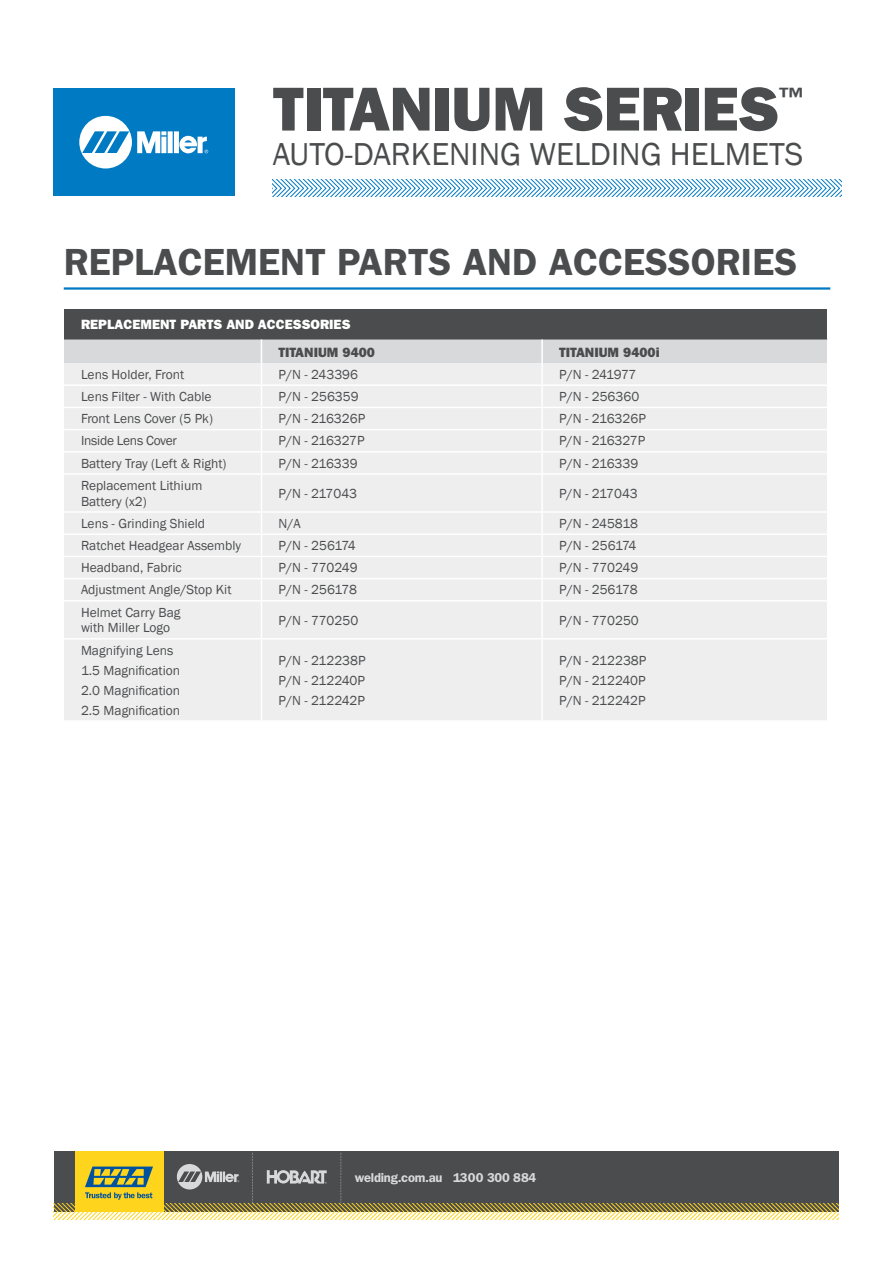
<style>
.page{position:relative;width:893px;height:1263px;background:#fff}
.page>*{position:absolute;margin:0;border:0;box-sizing:border-box;transform-origin:0 0}
.t1{font:800 62.4px "Franklin Gothic";letter-spacing:-.01em;color:#4b4c4d}
.t2{font:600 37.95px "Franklin Gothic";color:#4b4c4d}
.t3{font:32.55px "Franklin Gothic";color:#4b4c4d}
.t4{font:800 23.7px "Franklin Gothic";color:#4b4c4d}
.t5{font:13.5px/20px "Franklin Gothic";color:#4b4c4d}
.t6{font:800 13.5px "Franklin Gothic";color:#fff}
.t7{font:800 13.5px "Franklin Gothic";color:#4b4c4d}
.t8{font:13.5px "Franklin Gothic";letter-spacing:-.02em;color:#4b4c4d}
.t9{font:600 12.9px "Franklin Gothic";letter-spacing:-.02em;color:#d8d9db}
</style>
<div class="page">
<svg style="left:273px;top:180px;width:568px;height:16px"></svg>
<div style="left:53px;top:88px;width:181px;height:108px;background:#007ac2"></div>
<svg style="left:79px;top:116px;width:129px;height:53px"></svg>
<hr style="left:64px;top:287px;width:766px;height:3px;background:#007ac2">
<div style="left:64px;top:309px;width:764px;height:31px;background:#4b4c4d"></div>
<div style="left:64px;top:475px;width:763px;height:245px;background:#eeeeef"></div>
<svg style="left:64px;top:340px;width:763px;height:133px;background:#eaeaeb"></svg>
<hr style="left:261px;top:475px;width:1px;height:36px;background:#fff">
<hr style="left:541px;top:475px;width:2px;height:36px;background:#fff">
<hr style="left:541px;top:513px;width:2px;height:20px;background:#fff">
<hr style="left:541px;top:535px;width:2px;height:21px;background:#fff">
<hr style="left:541px;top:557px;width:2px;height:21px;background:#fff">
<svg style="left:261px;top:513px;width:1px;height:87px"></svg>
<hr style="left:541px;top:579px;width:2px;height:21px;background:#fff">
<hr style="left:261px;top:602px;width:1px;height:36px;background:#fff">
<hr style="left:541px;top:602px;width:2px;height:36px;background:#fff">
<hr style="left:261px;top:640px;width:1px;height:80px;background:#fff">
<hr style="left:541px;top:640px;width:2px;height:80px;background:#fff">
<hr style="left:64px;top:384px;width:764px;height:2px;background:#fff">
<hr style="left:64px;top:407px;width:764px;height:1px;background:#fff">
<hr style="left:64px;top:429px;width:764px;height:1px;background:#fff">
<hr style="left:64px;top:451px;width:764px;height:2px;background:#fff">
<hr style="left:64px;top:511px;width:764px;height:2px;background:#fff">
<hr style="left:64px;top:533px;width:764px;height:2px;background:#fff">
<hr style="left:64px;top:556px;width:764px;height:1px;background:#fff">
<hr style="left:64px;top:578px;width:764px;height:1px;background:#fff">
<hr style="left:64px;top:600px;width:764px;height:2px;background:#fff">
<hr style="left:64px;top:638px;width:764px;height:2px;background:#fff">
<hr style="left:827px;top:309px;width:1px;height:31px;background:#fff">
<svg style="left:54px;top:1153px;width:785px;height:67px;background:#767257"></svg>
<h1 class="t1" style="left:273px;top:88px;width:508px">TITANIUM SERIES</h1>
<h3 class="t4" style="left:779px;top:88px;width:25px">™</h3>
<h3 class="t3" style="left:273px;top:135px;width:532px">AUTO-DARKENING WELDING HELMETS</h3>
<h2 class="t2" style="left:64px;top:249px;width:735px">REPLACEMENT PARTS AND ACCESSORIES</h2>
<p class="t6" style="left:81px;top:320px;width:271px">REPLACEMENT PARTS AND ACCESSORIES</p>
<p class="t7" style="left:278px;top:347px;width:98px">TITANIUM 9400</p>
<p class="t7" style="left:559px;top:347px;width:102px">TITANIUM 9400i</p>
<p class="t5" style="left:81px;top:364px;width:105px">Lens Holder, Front</p>
<p class="t5" style="left:278px;top:364px;width:81px">P/N - 243396</p>
<p class="t5" style="left:559px;top:364px;width:79px">P/N - 241977</p>
<p class="t5" style="left:81px;top:386px;width:132px">Lens Filter - With Cable</p>
<p class="t5" style="left:278px;top:386px;width:82px">P/N - 256359</p>
<p class="t5" style="left:559px;top:386px;width:82px">P/N - 256360</p>
<p class="t5" style="left:81px;top:409px;width:133px">Front Lens Cover (5 Pk)</p>
<p class="t5" style="left:278px;top:409px;width:88px">P/N - 216326P</p>
<p class="t5" style="left:559px;top:409px;width:88px">P/N - 216326P</p>
<p class="t8" style="left:81px;top:433px;width:97px">Inside Lens Cover</p>
<p class="t5" style="left:278px;top:431px;width:88px">P/N - 216327P</p>
<p class="t5" style="left:559px;top:431px;width:88px">P/N - 216327P</p>
<p class="t5" style="left:81px;top:453px;width:147px">Battery Tray (Left &amp; Right)</p>
<p class="t5" style="left:278px;top:453px;width:81px">P/N - 216339</p>
<p class="t5" style="left:559px;top:453px;width:81px">P/N - 216339</p>
<p class="t5" style="left:81px;top:477px;width:123px;line-height:15.8px">Replacement Lithium<br>Battery (x2)</p>
<p class="t5" style="left:278px;top:483px;width:80px">P/N - 217043</p>
<p class="t5" style="left:559px;top:483px;width:80px">P/N - 217043</p>
<p class="t5" style="left:81px;top:513px;width:126px">Lens - Grinding Shield</p>
<p class="t5" style="left:278px;top:513px;width:24px">N/A</p>
<p class="t5" style="left:559px;top:513px;width:80px">P/N - 245818</p>
<p class="t5" style="left:81px;top:535px;width:162px">Ratchet Headgear Assembly</p>
<p class="t5" style="left:279px;top:535px;width:79px">P/N - 256174</p>
<p class="t5" style="left:559px;top:535px;width:79px">P/N - 256174</p>
<p class="t5" style="left:81px;top:558px;width:102px">Headband, Fabric</p>
<p class="t5" style="left:278px;top:558px;width:81px">P/N - 770249</p>
<p class="t5" style="left:559px;top:558px;width:81px">P/N - 770249</p>
<p class="t5" style="left:81px;top:580px;width:152px">Adjustment Angle/Stop Kit</p>
<p class="t5" style="left:278px;top:580px;width:80px">P/N - 256178</p>
<p class="t5" style="left:559px;top:580px;width:80px">P/N - 256178</p>
<p class="t5" style="left:81px;top:604px;width:101px;line-height:15.8px">Helmet Carry Bag with Miller Logo</p>
<p class="t5" style="left:278px;top:610px;width:81px">P/N - 770250</p>
<p class="t5" style="left:559px;top:610px;width:81px">P/N - 770250</p>
<p class="t5" style="left:81px;top:640px;width:101px">Magnifying Lens<br>1.5 Magnification<br>2.0 Magnification<br>2.5 Magnification</p>
<p class="t5" style="left:278px;top:650px;width:89px;text-align:justify">P/N - 212238P P/N - 212240P P/N - 212242P</p>
<p class="t5" style="left:559px;top:650px;width:89px;text-align:justify">P/N - 212238P P/N - 212240P P/N - 212242P</p>
<p class="t9" style="left:355px;top:1173px;width:183px">welding.com.au 1300 300 884</p>
</div>
